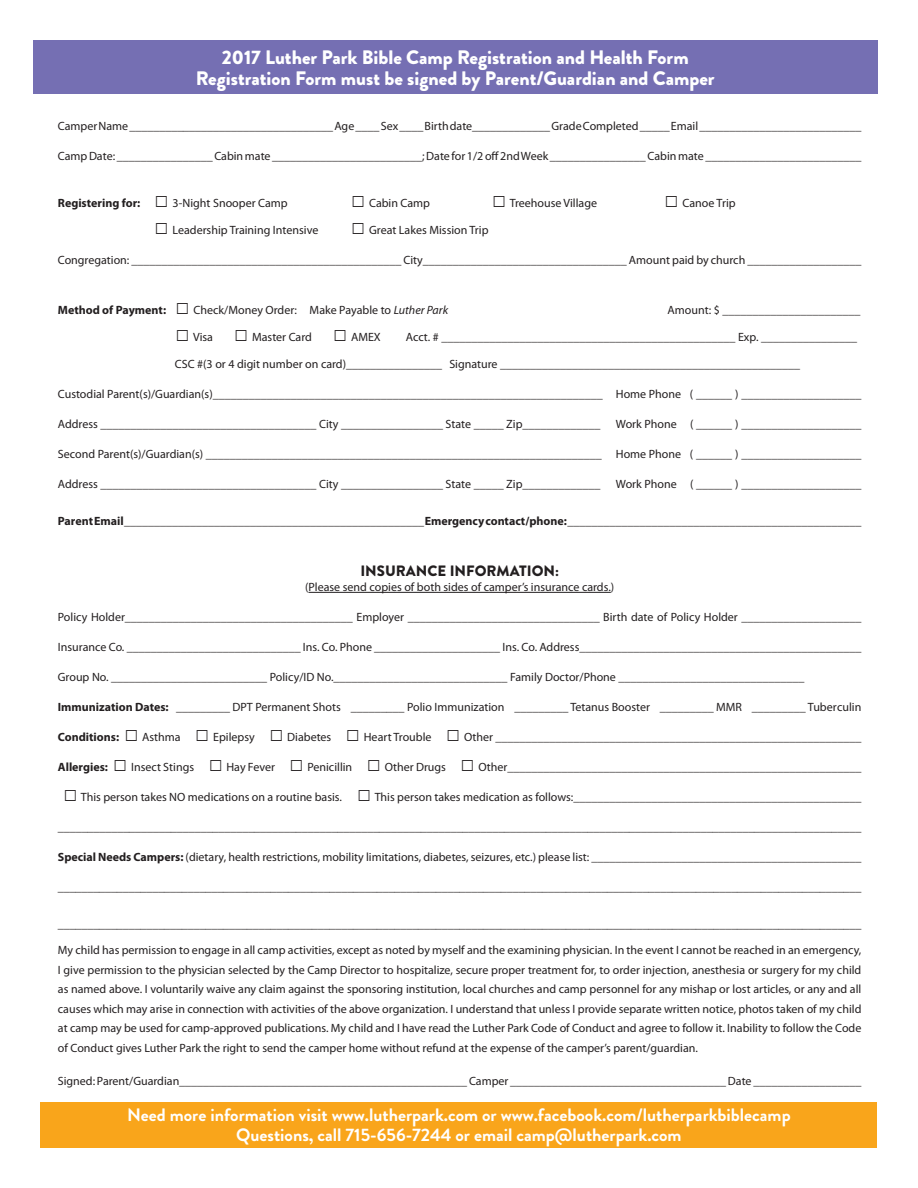
<style>
.page{position:relative;width:918px;height:1188px;background:#fff}
.page>*{position:absolute;margin:0;border:0;box-sizing:border-box;transform-origin:0 0}
.t1{font:900 19.5px/21px "Brandon Grotesque";color:#fff;text-align:center}
.t2{font:700 18px/19.8px "Brandon Grotesque";color:#fff;text-align:center}
.t3{font:900 15px "Brandon Grotesque";color:#231f20}
.t4{font:12px/19.5px "Myriad Pro";color:#231f20}
.s1{font-weight:700}
.s2{font-style:italic}
</style>
<div class="page">
<hr style="left:308px;top:592px;width:303px;height:1px;background:#231f20">
<div style="left:40px;top:1102px;width:838px;height:46px;background:#f9a51b"></div>
<div style="left:33px;top:40px;width:845px;height:54px;background:#756fb3"></div>
<h1 class="t1" style="left:196px;top:49px;width:520px">2017 Luther Park Bible Camp Registration and Health Form<br>Registration Form must be signed by Parent/Guardian and Camper</h1>
<p class="t4" style="left:58px;top:117px;width:805px">Camper Name __________________________________ Age ____ Sex ____ Birth date_____________ Grade Completed _____ Email ___________________________</p>
<p class="t4" style="left:58px;top:147px;width:805px">Camp Date: ________________ Cabin mate _________________________; Date for 1/2 off 2nd Week ________________ Cabin mate __________________________</p>
<p class="t4" style="left:58px;top:194px;width:231px"><span class="s1">Registering for:</span> ☐ 3-Night Snooper Camp</p>
<p class="t4" style="left:350px;top:194px;width:81px">☐ Cabin Camp</p>
<p class="t4" style="left:491px;top:194px;width:107px">☐ Treehouse Village</p>
<p class="t4" style="left:664px;top:194px;width:73px">☐ Canoe Trip</p>
<p class="t4" style="left:154px;top:221px;width:166px">☐ Leadership Training Intensive</p>
<p class="t4" style="left:350px;top:221px;width:140px">☐ Great Lakes Mission Trip</p>
<p class="t4" style="left:58px;top:251px;width:805px">Congregation: _____________________________________________ City__________________________________ Amount paid by church ___________________</p>
<p class="t4" style="left:58px;top:302px;width:392px"><span class="s1">Method of Payment:</span> ☐ Check/Money Order: Make Payable to <span class="s2">Luther Park</span></p>
<p class="t4" style="left:668px;top:302px;width:194px">Amount: $ _______________________</p>
<p class="t4" style="left:175px;top:329px;width:207px">☐ Visa ☐ Master Card ☐ AMEX</p>
<p class="t4" style="left:406px;top:329px;width:453px">Acct. # _________________________________________________ Exp. ________________</p>
<p class="t4" style="left:175px;top:356px;width:627px">CSC #(3 or 4 digit number on card)________________ Signature __________________________________________________</p>
<p class="t4" style="left:58px;top:386px;width:805px">Custodial Parent(s)/Guardian(s)_________________________________________________________________ Home Phone ( ______ ) ____________________</p>
<p class="t4" style="left:58px;top:416px;width:544px">Address ____________________________________ City _________________ State _____ Zip_____________</p>
<p class="t4" style="left:616px;top:416px;width:247px">Work Phone ( ______ ) ____________________</p>
<p class="t4" style="left:58px;top:446px;width:805px">Second Parent(s)/Guardian(s) __________________________________________________________________ Home Phone ( ______ ) ____________________</p>
<p class="t4" style="left:58px;top:476px;width:544px">Address ____________________________________ City _________________ State _____ Zip_____________</p>
<p class="t4" style="left:616px;top:476px;width:247px">Work Phone ( ______ ) ____________________</p>
<p class="t4" style="left:58px;top:512px;width:805px"><span class="s1">Parent Email</span> __________________________________________________ <span class="s1">Emergency contact/phone:</span> _________________________________________________</p>
<p class="t3" style="left:360px;top:565px;width:200px">INSURANCE INFORMATION:</p>
<p class="t4" style="left:305px;top:578px;width:311px">(Please send copies of both sides of camper’s insurance cards.)</p>
<p class="t4" style="left:58px;top:608px;width:805px">Policy Holder______________________________________ Employer ________________________________ Birth date of Policy Holder ____________________</p>
<p class="t4" style="left:58px;top:638px;width:805px">Insurance Co. _____________________________ Ins. Co. Phone _____________________ Ins. Co. Address_______________________________________________</p>
<p class="t4" style="left:58px;top:668px;width:748px">Group No. __________________________ Policy/ID No._____________________________ Family Doctor/Phone _______________________________</p>
<p class="t4" style="left:58px;top:698px;width:805px"><span class="s1">Immunization Dates:</span> _________ DPT Permanent Shots _________ Polio Immunization _________ Tetanus Booster _________ MMR _________ Tuberculin</p>
<p class="t4" style="left:58px;top:728px;width:805px"><span class="s1">Conditions:</span> ☐ Asthma ☐ Epilepsy ☐ Diabetes ☐ Heart Trouble ☐ Other _____________________________________________________________</p>
<p class="t4" style="left:58px;top:758px;width:805px"><span class="s1">Allergies:</span> ☐ Insect Stings ☐ Hay Fever ☐ Penicillin ☐ Other Drugs ☐ Other___________________________________________________________</p>
<p class="t4" style="left:63px;top:788px;width:800px">☐ This person takes NO medications on a routine basis. ☐ This person takes medication as follows:________________________________________________</p>
<p class="t4" style="left:58px;top:818px;width:805px">_______________________________________________________________________________________________________________________________________</p>
<p class="t4" style="left:58px;top:848px;width:805px"><span class="s1">Special Needs Campers:</span> (dietary, health restrictions, mobility limitations, diabetes, seizures, etc.) please list: _____________________________________________</p>
<p class="t4" style="left:58px;top:878px;width:805px">________________________________________________________________________________________________________________________________________</p>
<p class="t4" style="left:58px;top:912px;width:805px;line-height:26.2px">________________________________________________________________________________________________________________________________________<br>My child has permission to engage in all camp activities, except as noted by myself and the examining physician. In the event I cannot be reached in an emergency,</p>
<p class="t4" style="left:58px;top:961px;width:805px;text-align:justify">I give permission to the physician selected by the Camp Director to hospitalize, secure proper treatment for, to order injection, anesthesia or surgery for my child as named above. I voluntarily waive any claim against the sponsoring institution, local churches and camp personnel for any mishap or lost articles, or any and all causes which may arise in connection with activities of the above organization. I understand that unless I provide separate written notice, photos taken of my child at camp may be used for camp-approved publications. My child and I have read the Luther Park Code of Conduct and agree to follow it. Inability to follow the Code of Conduct gives Luther Park the right to send the camper home without refund at the expense of the camper’s parent/guardian.</p>
<p class="t4" style="left:58px;top:1072px;width:805px">Signed: Parent/Guardian________________________________________________ Camper ____________________________________ Date __________________</p>
<h2 class="t2" style="left:127px;top:1107px;width:665px">Need more information visit www.lutherpark.com or www.facebook.com/lutherparkbiblecamp<br>Questions, call 715-656-7244 or email camp@lutherpark.com</h2>
</div>
